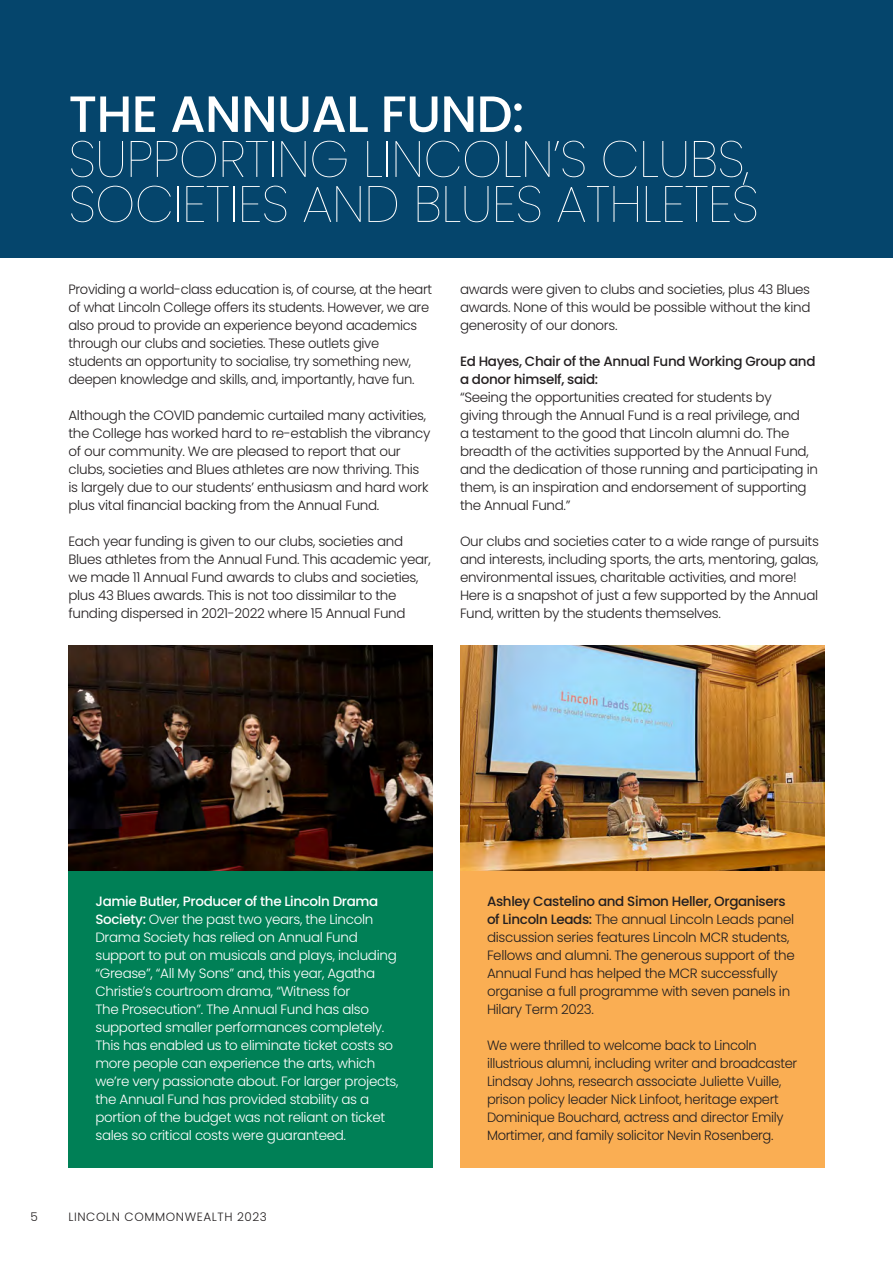
<style>
.page{position:relative;width:893px;height:1263px;background:#fff}
.page>*{position:absolute;margin:0;border:0;box-sizing:border-box;transform-origin:0 0}
.Page_Header{font:100 51px/45px "Poppins";letter-spacing:-.015em;color:#fff}
.Body{font:300 13.5px/18px "Poppins";letter-spacing:-.025em;color:#231f20}
.Body_White{font:300 13.5px/18px "Poppins";letter-spacing:-.025em;color:#fff}
.t1{font:300 12px "Poppins";letter-spacing:.05em;color:#231f20}
.s1{font-weight:500}
</style>
<div class="page">
<div style="left:0;top:0;width:893px;height:258px;background:#05456c"></div>
<div style="left:460px;top:870px;width:364px;height:297px;background:#faae53"></div>
<div style="left:68px;top:870px;width:365px;height:297px;background:#008056"></div>
<img style="left:68px;top:645px;width:365px;height:225px">
<img style="left:460px;top:645px;width:364px;height:225px">
<p class="Page_Header" style="left:68px;top:92px;width:692px"><span class="s1">THE ANNUAL FUND:<br></span>SUPPORTING LINCOLN’S CLUBS,<br>SOCIETIES AND BLUES ATHLETES</p>
<p class="Body" style="left:68px;top:280px;width:365px">Providing a world-class education is, of course, at the heart of what Lincoln College offers its students. However, we are also proud to provide an experience beyond academics through our clubs and societies. These outlets give students an opportunity to socialise, try something new, deepen knowledge and skills, and, importantly, have fun.</p>
<p class="Body" style="left:68px;top:406px;width:363px">Although the COVID pandemic curtailed many activities, the College has worked hard to re-establish the vibrancy of our community. We are pleased to report that our clubs, societies and Blues athletes are now thriving. This is largely due to our students’ enthusiasm and hard work plus vital financial backing from the Annual Fund.</p>
<p class="Body" style="left:68px;top:532px;width:364px">Each year funding is given to our clubs, societies and Blues athletes from the Annual Fund. This academic year, we made 11 Annual Fund awards to clubs and societies, plus 43 Blues awards. This is not too dissimilar to the funding dispersed in 2021-2022 where 15 Annual Fund</p>
<p class="Body" style="left:460px;top:280px;width:352px;text-align:justify">awards were given to clubs and societies, plus 43 Blues awards. None of this would be possible without the kind generosity of our donors.</p>
<p class="Body" style="left:460px;top:352px;width:359px"><span class="s1">Ed Hayes, Chair of the Annual Fund Working Group and a donor himself, said:<br></span>“Seeing the opportunities created for students by<br>giving through the Annual Fund is a real privilege, and<br>a testament to the good that Lincoln alumni do. The breadth of the activities supported by the Annual Fund, and the dedication of those running and participating in them, is an inspiration and endorsement of supporting the Annual Fund.”</p>
<p class="Body" style="left:460px;top:532px;width:360px">Our clubs and societies cater to a wide range of pursuits and interests, including sports, the arts, mentoring, galas, environmental issues, charitable activities, and more!<br>Here is a snapshot of just a few supported by the Annual Fund, written by the students themselves.</p>
<p class="Body_White" style="left:95px;top:892px;width:304px"><span class="s1">Jamie Butler, Producer of the Lincoln Drama Society:</span> Over the past two years, the Lincoln Drama Society has relied on Annual Fund support to put on musicals and plays, including “Grease”, “All My Sons” and, this year, Agatha Christie’s courtroom drama, “Witness for<br>The Prosecution”. The Annual Fund has also supported smaller performances completely.<br>This has enabled us to eliminate ticket costs so more people can experience the arts, which we’re very passionate about. For larger projects, the Annual Fund has provided stability as a portion of the budget was not reliant on ticket sales so critical costs were guaranteed.</p>
<p class="t1" style="left:31px;top:1210px;width:9px">5</p>
<p class="t1" style="left:68px;top:1210px;width:200px">LINCOLN COMMONWEALTH 2023</p>
<p class="Body" style="left:487px;top:892px;width:309px"><span class="s1">Ashley Castelino and Simon Heller, Organisers of Lincoln Leads:</span> The annual Lincoln Leads panel discussion series features Lincoln MCR students, Fellows and alumni. The generous support of the Annual Fund has helped the MCR successfully organise a full programme with seven panels in Hilary Term 2023.</p>
<p class="Body" style="left:487px;top:1036px;width:312px">We were thrilled to welcome back to Lincoln illustrious alumni, including writer and broadcaster Lindsay Johns, research associate Juliette Vuille, prison policy leader Nick Linfoot, heritage expert Dominique Bouchard, actress and director Emily Mortimer, and family solicitor Nevin Rosenberg.</p>
</div>
